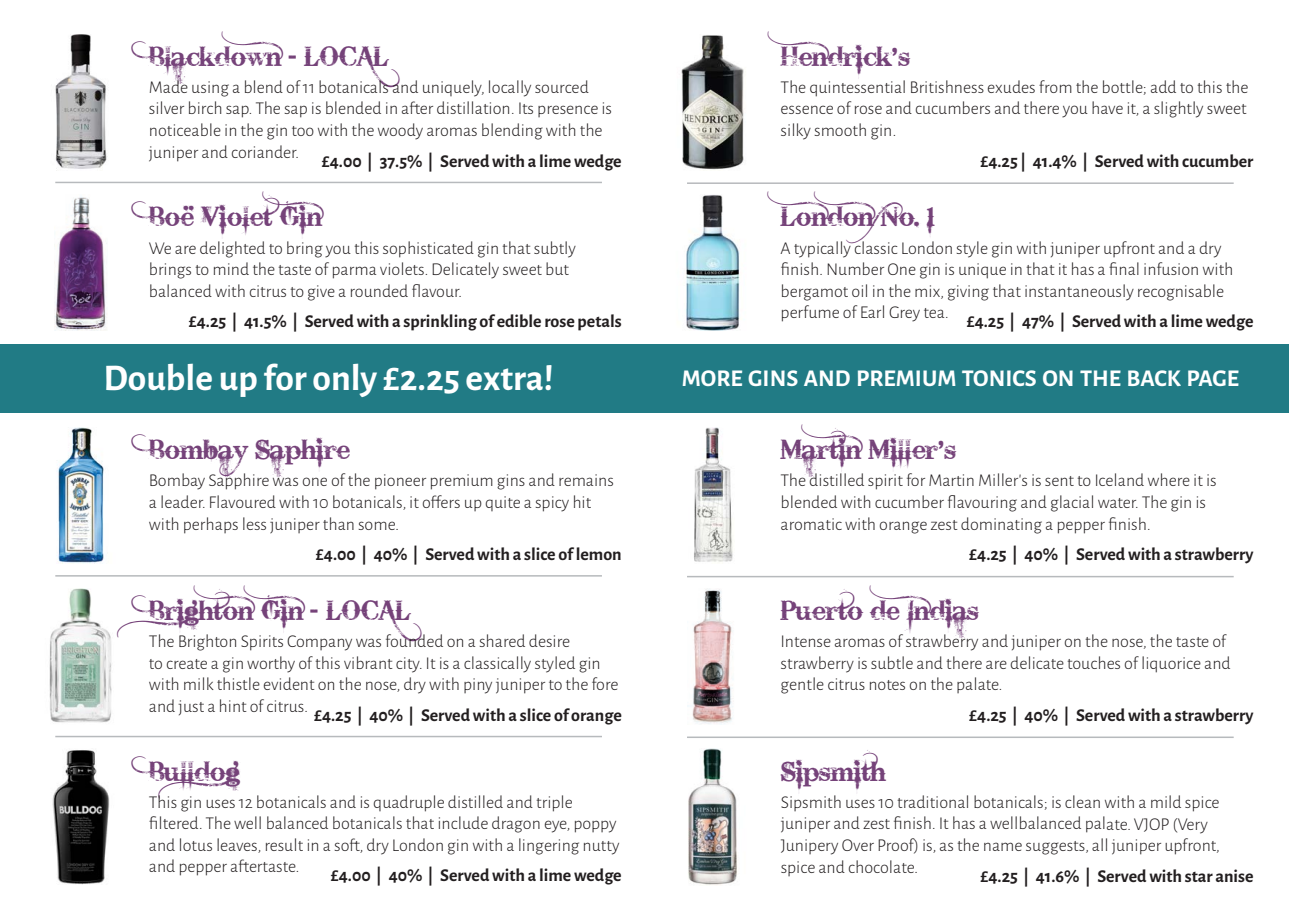
<style>
.page{position:relative;width:1289px;height:919px;background:#fff}
.page>*{position:absolute;margin:0;border:0;box-sizing:border-box;transform-origin:0 0}
.t1{font:700 37.5px "Alegreya Sans";color:#fff}
.t2{font:27px "Bleeding Cowboys";color:#754279}
.t3{font:700 24px "Alegreya Sans";color:#fff}
.t4{font:300 18px/21.6px "Alegreya Sans";color:#231f20}
.t5{font:700 18px "Alegreya Sans";color:#231f20}
.s1{font-family:"Britannic";font-weight:700}
</style>
<div class="page">
<hr style="left:55px;top:182px;width:547px;height:1px;background:#b7babd">
<hr style="left:55px;top:575px;width:547px;height:1px;background:#b7babd">
<hr style="left:55px;top:735px;width:547px;height:2px;background:#b7babd">
<hr style="left:687px;top:182px;width:546px;height:2px;background:#b7babd">
<hr style="left:687px;top:576px;width:546px;height:1px;background:#b7babd">
<hr style="left:687px;top:736px;width:546px;height:2px;background:#b7babd">
<img style="left:55px;top:34px;width:52px;height:135px">
<img style="left:49px;top:588px;width:63px;height:135px">
<img style="left:681px;top:35px;width:63px;height:135px">
<img style="left:57px;top:427px;width:47px;height:136px">
<img style="left:52px;top:750px;width:58px;height:134px">
<img style="left:686px;top:195px;width:54px;height:136px">
<img style="left:688px;top:748px;width:49px;height:136px">
<img style="left:694px;top:427px;width:39px;height:135px">
<div style="left:0;top:344px;width:1288px;height:68px;background:#217b85"></div>
<img style="left:55px;top:197px;width:52px;height:134px">
<img style="left:687px;top:589px;width:46px;height:135px">
<h2 class="t2" style="left:149px;top:41px;width:252px">Blackdown- LOCAL</h2>
<p class="t4" style="left:149px;top:76px;width:465px">Made using a blend of 11 botanicals and uniquely, locally sourced silver birch sap. The sap is blended in after distillation. Its presence is noticeable in the gin too with the woody aromas blending with the juniper and coriander.</p>
<p class="t5" style="left:322px;top:148px;width:301px">£4.00 | 37.5% | Served with a lime wedge</p>
<h2 class="t2" style="left:149px;top:201px;width:220px">Boe Violet Gin</h2>
<p class="t4" style="left:149px;top:236px;width:428px">We are delighted to bring you this sophisticated gin that subtly brings to mind the taste of parma violets. Delicately sweet but balanced with citrus to give a rounded flavour.</p>
<p class="t5" style="left:189px;top:308px;width:434px">£4.25 | 41.5% | Served with a sprinkling of edible rose petals</p>
<h2 class="t2" style="left:183px;top:185px;width:12px">..</h2>
<h2 class="t2" style="left:780px;top:41px;width:130px">Hendrick<span class="s1">’</span>s</h2>
<p class="t4" style="left:780px;top:76px;width:469px;text-align:justify">The quintessential Britishness exudes from the bottle; add to this the essence of rose and cucumbers and there you have it, a slightly sweet silky smooth gin.</p>
<p class="t5" style="left:980px;top:148px;width:275px">£4.25 | 41.4% | Served with cucumber</p>
<h2 class="t2" style="left:780px;top:201px;width:158px">LondonNo. 1</h2>
<p class="t4" style="left:780px;top:236px;width:454px">A typically classic London style gin with juniper upfront and a dry finish. Number One gin is unique in that it has a final infusion with bergamot oil in the mix, giving that instantaneously recognisable perfume of Earl Grey tea.</p>
<p class="t5" style="left:966px;top:308px;width:288px">£4.25 | 47% | Served with a lime wedge</p>
<h1 class="t1" style="left:103px;top:350px;width:452px">Double up for only £2.25 extra!</h1>
<h3 class="t3" style="left:681px;top:360px;width:558px">MORE GINS AND PREMIUM TONICS ON THE BACK PAGE</h3>
<h2 class="t2" style="left:149px;top:434px;width:202px">BombaySaphire</h2>
<p class="t4" style="left:149px;top:469px;width:466px">Bombay Sapphire was one of the pioneer premium gins and remains a leader. Flavoured with 10 botanicals, it offers up quite a spicy hit with perhaps less juniper than some.</p>
<p class="t5" style="left:316px;top:541px;width:307px">£4.00 | 40% | Served with a slice of lemon</p>
<h2 class="t2" style="left:149px;top:594px;width:274px">BrightonGin- LOCAL</h2>
<p class="t4" style="left:149px;top:630px;width:471px">The Brighton Spirits Company was founded on a shared desire<br>to create a gin worthy of this vibrant city. It is a classically styled gin with milk thistle evident on the nose, dry with piny juniper to the fore and just a hint of citrus.</p>
<p class="t5" style="left:314px;top:702px;width:309px">£4.25 | 40% | Served with a slice of orange</p>
<h2 class="t2" style="left:149px;top:755px;width:160px">Bulldog</h2>
<p class="t4" style="left:149px;top:790px;width:472px">This gin uses 12 botanicals and is quadruple distilled and triple filtered. The well balanced botanicals that include dragon eye, poppy and lotus leaves, result in a soft, dry London gin with a lingering nutty and pepper aftertaste.</p>
<p class="t5" style="left:331px;top:862px;width:292px">£4.00 | 40% | Served with a lime wedge</p>
<h2 class="t2" style="left:780px;top:434px;width:177px">MartinMiller<span class="s1">’</span>s</h2>
<p class="t4" style="left:780px;top:469px;width:437px">The distilled spirit for Martin Miller's is sent to Iceland where it is blended with cucumber flavouring and glacial water. The gin is aromatic with orange zest dominating a pepper finish.</p>
<p class="t5" style="left:969px;top:541px;width:286px">£4.25 | 40% | Served with a strawberry</p>
<h2 class="t2" style="left:780px;top:594px;width:199px">Puerto de Indias</h2>
<p class="t4" style="left:780px;top:629px;width:452px">Intense aromas of strawberry and juniper on the nose, the taste of strawberry is subtle and there are delicate touches of liquorice and gentle citrus notes on the palate.</p>
<p class="t5" style="left:969px;top:701px;width:286px">£4.25 | 40% | Served with a strawberry</p>
<h2 class="t2" style="left:780px;top:755px;width:106px">Sipsmith</h2>
<p class="t4" style="left:780px;top:790px;width:440px">Sipsmith uses 10 traditional botanicals; is clean with a mild spice juniper and zest finish. It has a wellbalanced palate. VJOP (Very Junipery Over Proof) is, as the name suggests, all juniper upfront, spice and chocolate.</p>
<p class="t5" style="left:980px;top:862px;width:274px">£4.25 | 41.6% | Served with star anise</p>
</div>
